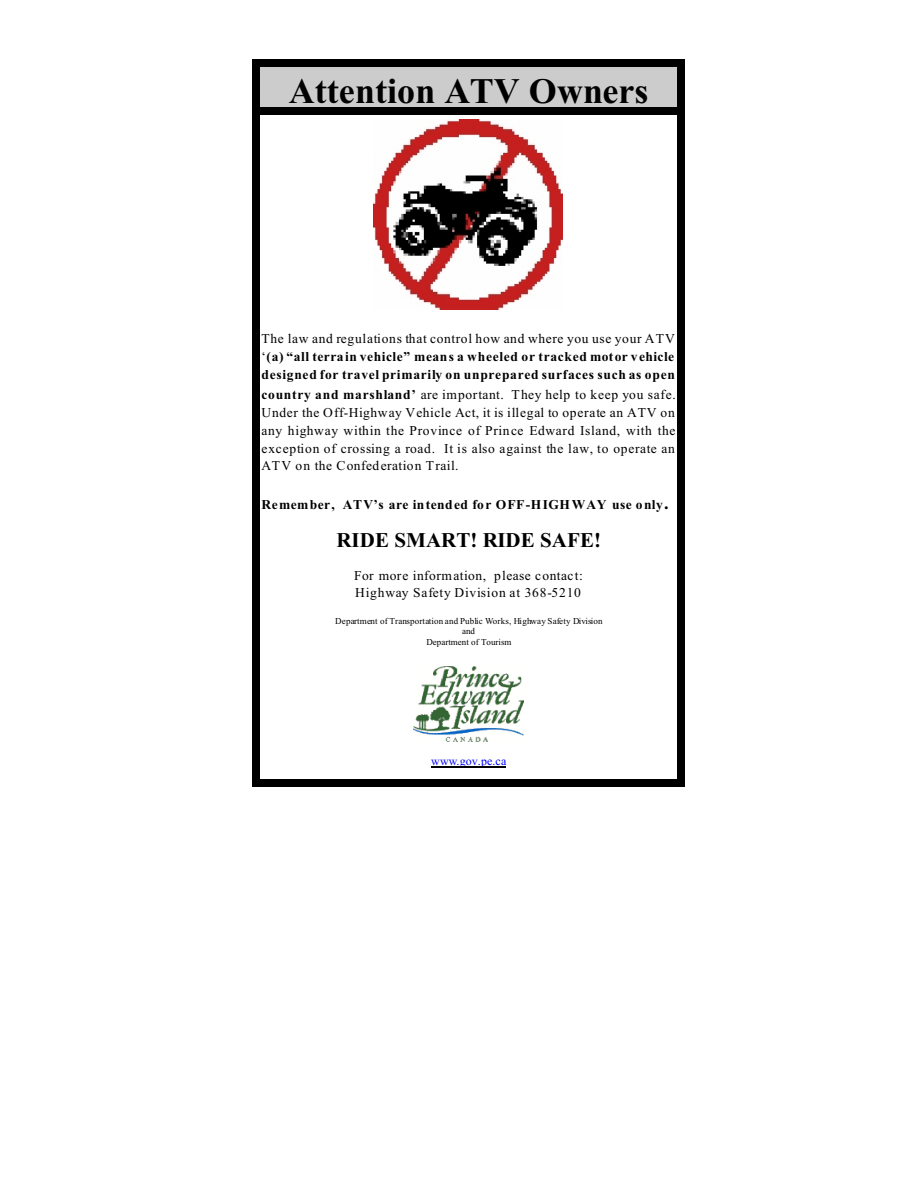
<style>
.page{position:relative;width:918px;height:1188px;background:#fff}
.page>*{position:absolute;margin:0;border:0;box-sizing:border-box;transform-origin:0 0}
.t1{font:700 36px "Times New Roman";color:#000}
.t2{font:700 21px "Times New Roman";letter-spacing:.005em;color:#000}
.t3{font:13.5px/17.7px "Times New Roman";letter-spacing:.055em;color:#000;text-align:justify}
.t4{font:700 13.5px/17.9px "Times New Roman";letter-spacing:.055em;color:#000;text-align:justify}
.t5{font:700 13.5px "Times New Roman";letter-spacing:.035em;color:#000}
.t6{font:12px "Times New Roman";letter-spacing:.01em;color:#00f}
.t7{font:9px/10.6px "Times New Roman";letter-spacing:.02em;color:#000;text-align:center}
.s1{font-weight:400}
.s2{font-weight:700}
.s3{font-size:18px}
</style>
<div class="page">
<div style="left:253px;top:60px;width:432px;height:55px;background:#ccc"></div>
<div style="left:253px;top:60px;width:7px;height:55px;background:#000"></div>
<div style="left:678px;top:60px;width:7px;height:55px;background:#000"></div>
<div style="left:253px;top:60px;width:431px;height:7px;background:#000"></div>
<div style="left:253px;top:108px;width:431px;height:7px;background:#000"></div>
<div style="left:253px;top:115px;width:7px;height:671px;background:#000"></div>
<div style="left:678px;top:115px;width:7px;height:671px;background:#000"></div>
<div style="left:253px;top:779px;width:431px;height:7px;background:#000"></div>
<img style="left:374px;top:119px;width:189px;height:191px">
<img style="left:414px;top:666px;width:109px;height:75px">
<hr style="left:431px;top:767px;width:75px;height:1px;background:#000">
<h1 class="t1" style="left:289px;top:78px;width:361px">Attention ATV Owners</h1>
<p class="t4" style="left:262px;top:331px;width:415px"><span class="s1">The law and regulations that control how and where you use your ATV ‘</span>(a) “all terrain vehicle” means a wheeled or tracked motor vehicle designed for travel primarily on unprepared surfaces such as open</p>
<p class="t3" style="left:262px;top:387px;width:416px"><span class="s2">country and marshland’</span> are important. They help to keep you safe.<br>Under the Off-Highway Vehicle Act, it is illegal to operate an ATV on any highway within the Province of Prince Edward Island, with the exception of crossing a road. It is also against the law, to operate an ATV on the Confederation Trail.</p>
<p class="t5" style="left:262px;top:499px;width:408px">Remember, ATV’s are intended for OFF-HIGHWAY use only<span class="s3">.</span></p>
<h2 class="t2" style="left:336px;top:533px;width:266px">RIDE SMART! RIDE SAFE!</h2>
<p class="t3" style="left:354px;top:568px;width:230px">For more information, please contact:<br>Highway Safety Division at 368-5210</p>
<p class="t7" style="left:335px;top:616px;width:269px">Department of Transportation and Public Works, Highway Safety Division and<br>Department of Tourism</p>
<p class="t6" style="left:431px;top:757px;width:77px">www.gov.pe.ca</p>
</div>
